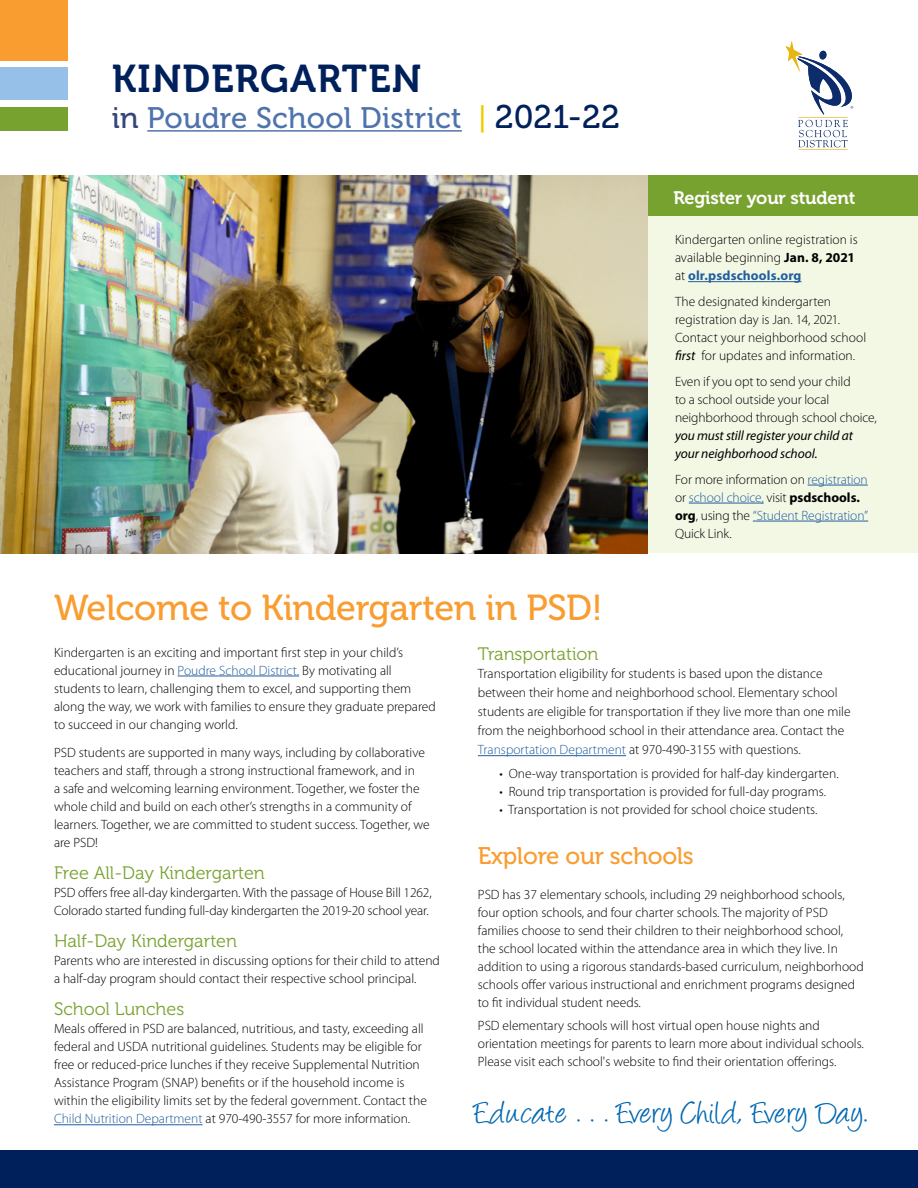
<style>
.page{position:relative;width:918px;height:1188px;background:#fff}
.page>*{position:absolute;margin:0;border:0;box-sizing:border-box;transform-origin:0 0}
.t1{font:38.55px "Museo 700";letter-spacing:.03em;color:#00205c}
.t2{font:36px "Angelina";letter-spacing:.005em;color:#0067b1}
.t3{font:36px "Museo 500";letter-spacing:-.01em;color:#f99d31}
.t4{font:29.55px "Museo 500";letter-spacing:.01em;color:#4f73ad}
.t5{font:24px "Museo 500";letter-spacing:-.01em;color:#f99d31}
.t6{font:18px "Museo 300";color:#78a22f}
.t7{font:18px "Museo 700";letter-spacing:-.01em;color:#fff}
.t8{font:300 13.5px/18px "Myriad Pro";color:#000}
.t9{font:italic 13.5px/18px "Myriad Pro";letter-spacing:-.01em;color:#000}
.s1{color:#37457b}
.s2{font-size:28.8px;color:#f0cb00}
.s3{font-size:32.7px;color:#00205c}
.s4{font-weight:700}
.s5{font-weight:700;color:#215e9e}
.s6{font-weight:400;font-style:italic}
.s7{color:#215e9e}
</style>
<div class="page">
<div style="left:608px;top:176px;width:310px;height:378px;background:#f3f8e5"></div>
<div style="left:0;top:1150px;width:918px;height:38px;background:#00205c"></div>
<div style="left:0;top:0;width:68px;height:60px;background:#f99d31"></div>
<div style="left:0;top:67px;width:68px;height:33px;background:#96c0e7"></div>
<div style="left:0;top:107px;width:68px;height:23px;background:#78a22f"></div>
<hr style="left:178px;top:676px;width:121px;height:1px;background:#215e9e">
<hr style="left:54px;top:1124px;width:149px;height:1px;background:#215e9e">
<hr style="left:478px;top:755px;width:148px;height:1px;background:#215e9e">
<hr style="left:147px;top:130px;width:315px;height:2px;background:#4f73ad">
<div style="left:608px;top:176px;width:310px;height:40px;background:#78a22f"></div>
<hr style="left:688px;top:281px;width:114px;height:1px;background:#215e9e">
<hr style="left:808px;top:485px;width:60px;height:1px;background:#215e9e">
<hr style="left:689px;top:503px;width:75px;height:1px;background:#215e9e">
<hr style="left:753px;top:521px;width:115px;height:1px;background:#215e9e">
<img style="left:0;top:176px;width:648px;height:378px">
<hr style="left:798px;top:117px;width:50px;height:1px;background:#e6b711">
<hr style="left:798px;top:149px;width:50px;height:1px;background:#e6b711">
<svg style="left:798px;top:120px;width:50px;height:27px"></svg>
<svg style="left:785px;top:41px;width:68px;height:73px"></svg>
<h1 class="t1" style="left:112px;top:57px;width:311px">KINDERGARTEN</h1>
<h3 class="t4" style="left:112px;top:102px;width:510px"><span class="s1">in</span> Poudre School District <span class="s2">|</span> <span class="s3">2021-22</span></h3>
<h2 class="t3" style="left:54px;top:587px;width:550px">Welcome to Kindergarten in PSD!</h2>
<h3 class="t7" style="left:674px;top:188px;width:183px">Register your student</h3>
<p class="t8" style="left:675px;top:231px;width:184px">Kindergarten online registration is available beginning <span class="s4">Jan. 8, 2021 </span>at <span class="s5">olr.psdschools.org</span></p>
<p class="t8" style="left:675px;top:293px;width:193px">The designated kindergarten registration day is Jan. 14, 2021.<br>Contact your neighborhood school <span class="s6">first</span> for updates and information.</p>
<p class="t8" style="left:675px;top:373px;width:203px">Even if you opt to send your child<br>to a school outside your local neighborhood through school choice,</p>
<p class="t9" style="left:675px;top:426px;width:179px">you must still register your child at your neighborhood school.</p>
<p class="t8" style="left:675px;top:470px;width:195px">For more information on <span class="s7">registration </span>or <span class="s7">school choice,</span> visit <span class="s4">psdschools. org</span>, using the <span class="s7">“Student Registration”<br></span>Quick Link.</p>
<p class="t8" style="left:54px;top:643px;width:383px">Kindergarten is an exciting and important first step in your child’s educational journey in <span class="s7">Poudre School District.</span> By motivating all students to learn, challenging them to excel, and supporting them along the way, we work with families to ensure they graduate prepared to succeed in our changing world.</p>
<p class="t8" style="left:54px;top:744px;width:377px">PSD students are supported in many ways, including by collaborative teachers and staff, through a strong instructional framework, and in<br>a safe and welcoming learning environment. Together, we foster the whole child and build on each other’s strengths in a community of learners. Together, we are committed to student success. Together, we are PSD!</p>
<h3 class="t6" style="left:54px;top:863px;width:212px">Free All-Day Kindergarten</h3>
<p class="t8" style="left:54px;top:884px;width:379px">PSD offers free all-day kindergarten. With the passage of House Bill 1262,<br>Colorado started funding full-day kindergarten the 2019-20 school year.</p>
<h3 class="t6" style="left:54px;top:931px;width:185px">Half-Day Kindergarten</h3>
<p class="t8" style="left:54px;top:952px;width:387px">Parents who are interested in discussing options for their child to attend a half-day program should contact their respective school principal.</p>
<h3 class="t6" style="left:54px;top:1000px;width:132px">School Lunches</h3>
<p class="t8" style="left:54px;top:1020px;width:374px">Meals offered in PSD are balanced, nutritious, and tasty, exceeding all federal and USDA nutritional guidelines. Students may be eligible for free or reduced-price lunches if they receive Supplemental Nutrition Assistance Program (SNAP) benefits or if the household income is within the eligibility limits set by the federal government. Contact the <span class="s7">Child Nutrition Department</span> at 970-490-3557 for more information.</p>
<h3 class="t6" style="left:478px;top:644px;width:122px">Transportation</h3>
<p class="t8" style="left:478px;top:664px;width:374px;line-height:19px">Transportation eligibility for students is based upon the distance between their home and neighborhood school. Elementary school students are eligible for transportation if they live more than one mile from the neighborhood school in their attendance area. Contact the <span class="s7">Transportation Department</span> at 970-490-3155 with questions.</p>
<p class="t8" style="left:500px;top:764px;width:341px">• One-way transportation is provided for half-day kindergarten.</p>
<p class="t8" style="left:500px;top:782px;width:328px">• Round trip transportation is provided for full-day programs.</p>
<p class="t8" style="left:500px;top:800px;width:319px">• Transportation is not provided for school choice students.</p>
<h3 class="t5" style="left:478px;top:842px;width:217px">Explore our schools</h3>
<p class="t8" style="left:478px;top:886px;width:387px">PSD has 37 elementary schools, including 29 neighborhood schools, four option schools, and four charter schools. The majority of PSD families choose to send their children to their neighborhood school, the school located within the attendance area in which they live. In addition to using a rigorous standards-based curriculum, neighborhood schools offer various instructional and enrichment programs designed to fit individual student needs.</p>
<p class="t8" style="left:478px;top:1017px;width:388px">PSD elementary schools will host virtual open house nights and orientation meetings for parents to learn more about individual schools.<br>Please visit each school's website to find their orientation offerings.</p>
<h2 class="t2" style="left:474px;top:1097px;width:395px">Educate . . . Every Child, Every Day.</h2>
</div>
